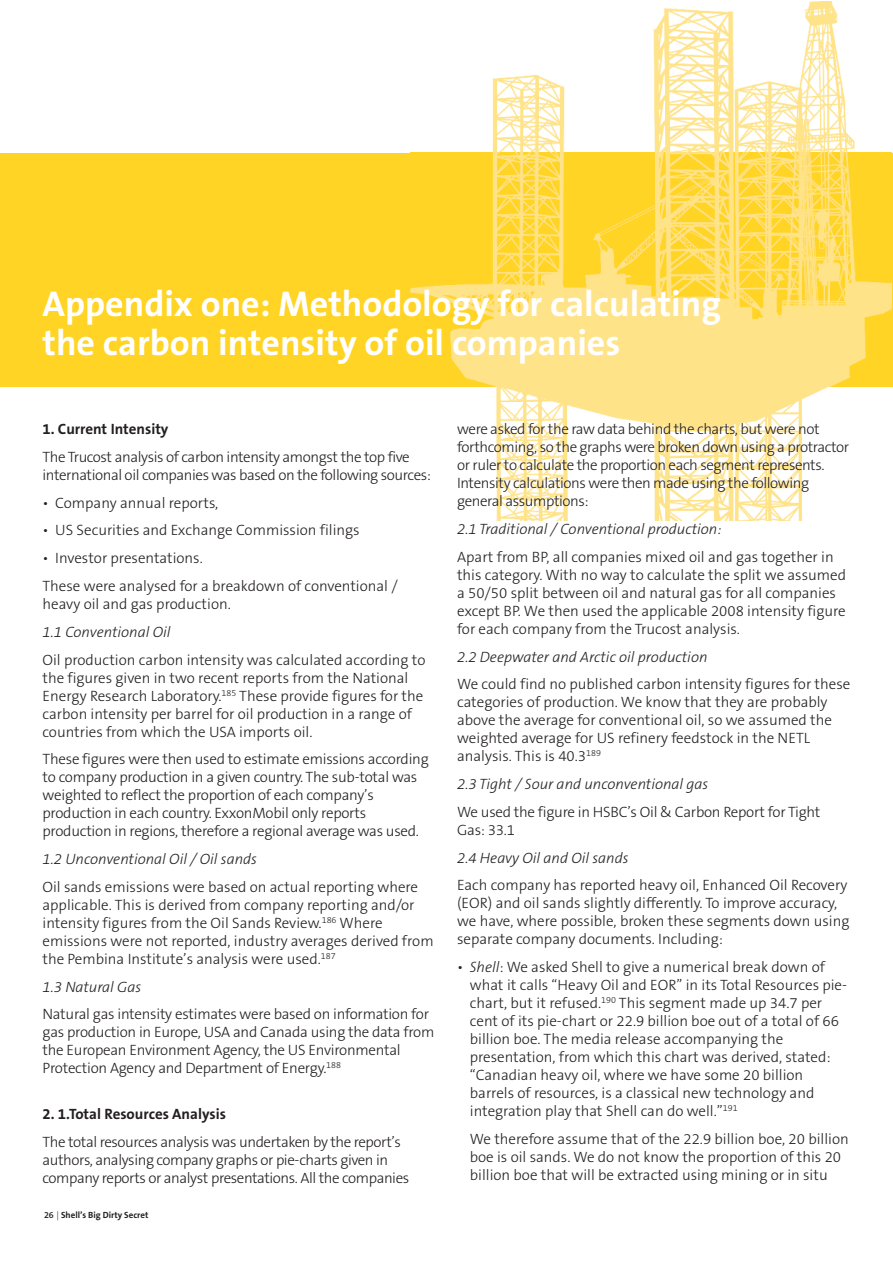
<style>
.page{position:relative;width:893px;height:1263px;background:#fff}
.page>*{position:absolute;margin:0;border:0;box-sizing:border-box;transform-origin:0 0}
.t1{font:700 36px/39px "The Sans B7";color:#fff}
.t2{font:300 15px/18px "The Sans B3";color:#231f20}
.t3{font:300 15px/18px "The Sans B3";letter-spacing:-.02em;color:#231f20}
.t4{font:300 15px/18px "The Sans B3";letter-spacing:-.03em;color:#231f20}
.t5{font:italic 300 15px "The Sans B3";color:#231f20}
.t6{font:700 15px "The Sans B7";color:#231f20}
.t7{font:700 9px "The Sans B7";color:#231f20}
.s1{font-family:"The Sans B6";font-weight:600}
.s2{font-family:"The Sans B3";font-weight:300}
.s3{font-style:italic}
</style>
<div class="page">
<div style="left:0;top:153px;width:892px;height:234px;background:#ffd424"></div>
<img style="left:410px;top:1px;width:482px;height:520px">
<h1 class="t1" style="left:43px;top:286px;width:680px">Appendix one: Methodology for calculating the carbon intensity of oil companies</h1>
<p class="t6" style="left:43px;top:421px;width:127px">1. Current Intensity</p>
<p class="t2" style="left:43px;top:448px;width:390px">The Trucost analysis of carbon intensity amongst the top five international oil companies was based on the following sources:</p>
<p class="t2" style="left:43px;top:494px;width:177px">• Company annual reports,</p>
<p class="t2" style="left:43px;top:522px;width:319px">• US Securities and Exchange Commission filings</p>
<p class="t2" style="left:43px;top:545px;width:357px;line-height:27.8px">• Investor presentations.<br>These were analysed for a breakdown of conventional /</p>
<p class="t2" style="left:43px;top:595px;width:190px">heavy oil and gas production.</p>
<p class="t5" style="left:43px;top:624px;width:130px">1.1 Conventional Oil</p>
<p class="t2" style="left:43px;top:651px;width:384px">Oil production carbon intensity was calculated according to the figures given in two recent reports from the National Energy Research Laboratory.<sup>185</sup> These provide figures for the carbon intensity per barrel for oil production in a range of countries from which the USA imports oil.</p>
<p class="t3" style="left:43px;top:751px;width:388px">These figures were then used to estimate emissions according to company production in a given country. The sub-total was weighted to reflect the proportion of each company’s production in each country. ExxonMobil only reports production in regions, therefore a regional average was used.</p>
<p class="t5" style="left:43px;top:851px;width:216px">1.2 Unconventional Oil / Oil sands</p>
<p class="t2" style="left:43px;top:878px;width:393px">Oil sands emissions were based on actual reporting where applicable. This is derived from company reporting and/or intensity figures from the Oil Sands Review.<sup>186</sup> Where emissions were not reported, industry averages derived from the Pembina Institute’s analysis were used.<sup>187</sup></p>
<p class="t5" style="left:43px;top:979px;width:100px">1.3 Natural Gas</p>
<p class="t3" style="left:43px;top:1006px;width:393px">Natural gas intensity estimates were based on information for gas production in Europe, USA and Canada using the data from the European Environment Agency, the US Environmental Protection Agency and Department of Energy.<sup>188</sup></p>
<p class="t6" style="left:43px;top:1106px;width:185px">2. 1.Total Resources Analysis</p>
<p class="t2" style="left:43px;top:1133px;width:368px">The total resources analysis was undertaken by the report’s authors, analysing company graphs or pie-charts given in company reports or analyst presentations. All the companies</p>
<p class="t7" style="left:44px;top:1210px;width:106px"><span class="s1">26</span> <span class="s2">|</span> Shell’s Big Dirty Secret</p>
<p class="t4" style="left:457px;top:421px;width:394px">were asked for the raw data behind the charts, but were not forthcoming, so the graphs were broken down using a protractor or ruler to calculate the proportion each segment represents.<br>Intensity calculations were then made using the following general assumptions:</p>
<p class="t5" style="left:457px;top:521px;width:266px">2.1 Traditional / Conventional production:</p>
<p class="t2" style="left:457px;top:548px;width:390px">Apart from BP, all companies mixed oil and gas together in this category. With no way to calculate the split we assumed a 50/50 split between oil and natural gas for all companies except BP. We then used the applicable 2008 intensity figure for each company from the Trucost analysis.</p>
<p class="t5" style="left:457px;top:649px;width:252px">2.2 Deepwater and Arctic oil production</p>
<p class="t2" style="left:457px;top:676px;width:395px">We could find no published carbon intensity figures for these categories of production. We know that they are probably above the average for conventional oil, so we assumed the weighted average for US refinery feedstock in the NETL analysis. This is 40.3<sup>189</sup></p>
<p class="t5" style="left:457px;top:776px;width:253px">2.3 Tight / Sour and unconventional gas</p>
<p class="t3" style="left:457px;top:803px;width:365px">We used the figure in HSBC’s Oil &amp; Carbon Report for Tight<br>Gas: 33.1</p>
<p class="t5" style="left:457px;top:850px;width:173px">2.4 Heavy Oil and Oil sands</p>
<p class="t2" style="left:457px;top:877px;width:394px">Each company has reported heavy oil, Enhanced Oil Recovery (EOR) and oil sands slightly differently. To improve accuracy, we have, where possible, broken these segments down using separate company documents. Including:</p>
<p class="t2" style="left:470px;top:958px;width:379px;text-indent:-13px">• <span class="s3">Shell</span>: We asked Shell to give a numerical break down of what it calls “Heavy Oil and EOR” in its Total Resources pie&shy;chart, but it refused.<sup>190</sup> This segment made up 34.7 per cent of its pie-chart or 22.9 billion boe out of a total of 66 billion boe. The media release accompanying the presentation, from which this chart was derived, stated: “Canadian heavy oil, where we have some 20 billion barrels of resources, is a classical new technology and integration play that Shell can do well.”<sup>191</sup></p>
<p class="t2" style="left:470px;top:1130px;width:380px">We therefore assume that of the 22.9 billion boe, 20 billion boe is oil sands. We do not know the proportion of this 20 billion boe that will be extracted using mining or in situ</p>
</div>
